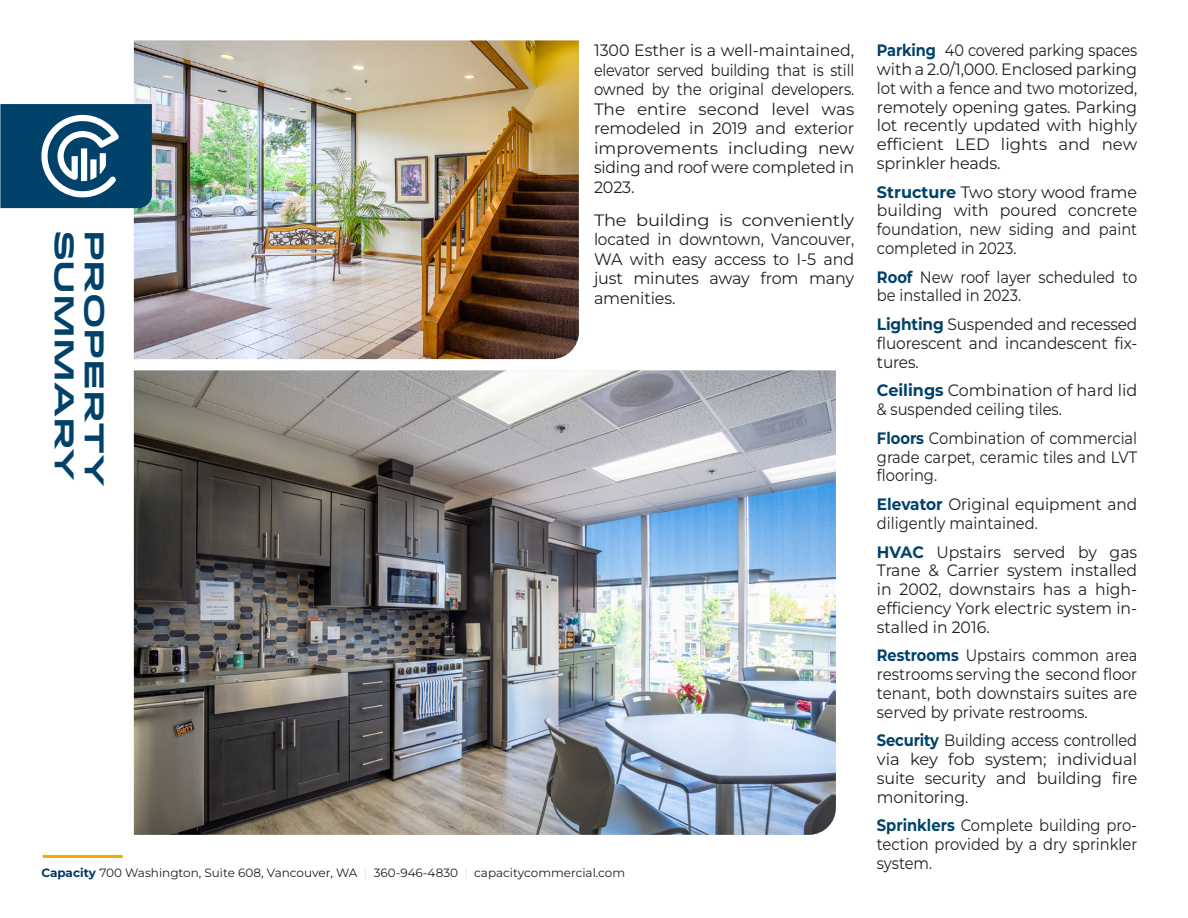
<style>
.page{position:relative;width:1188px;height:918px;background:#fff}
.page>*{position:absolute;margin:0;border:0;box-sizing:border-box;transform-origin:0 0}
.t1{font:700 27px "Idlewild";color:#01426a}
.t2{font:16.5px/18.8px "Montserrat";color:#231f20;text-align:justify;scale:.88 1}
.t3{font:16.5px/18.8px "Montserrat";color:#231f20;text-align:justify;scale:.89 1}
.t4{font:16.5px/19.5px "Montserrat";color:#231f20;text-align:justify;scale:.96 1}
.t5{font:16.5px/18.8px "Montserrat";color:#231f20;text-align:justify}
.t6{font:16.5px/18.8px "Montserrat";color:#231f20;text-align:justify;scale:.95 1}
.t7{font:16.5px/18.8px "Montserrat";color:#231f20;text-align:justify;scale:.93 1}
.t8{font:16.5px/19.5px "Montserrat";color:#231f20;text-align:justify;scale:1.08 1}
.t9{font:12px "Montserrat";color:#231f20}
.s1{font-weight:700;color:#003863}
.s2{color:#d9e1e2}
.s3{font-weight:700;color:#01426a}
</style>
<div class="page">
<hr style="left:43px;top:855px;width:80px;height:3px;background:#f2a900">
<img style="left:134px;top:40px;width:445px;height:319px">
<svg style="left:0;top:104px;width:152px;height:104px;background:#285f81"></svg>
<img style="left:134px;top:370px;width:702px;height:465px">
<p class="t1" style="left:85px;top:230px;width:252px;rotate:90deg">summary</p>
<p class="t1" style="left:115px;top:230px;width:258px;rotate:90deg">property</p>
<p class="t4" style="left:594px;top:40px;width:273px">1300 Esther is a well-maintained, elevator served building that is still owned by the original developers.<br>The entire second level was remodeled in 2019 and exterior improvements including new siding and roof were completed in 2023.</p>
<p class="t8" style="left:594px;top:210px;width:243px">The building is conveniently located in downtown, Vancouver, WA with easy access to I-5 and just minutes away from many amenities.</p>
<p class="t9" style="left:41px;top:865px;width:585px"><span class="s1">Capacity</span> 700 Washington, Suite 608, Vancouver, WA <span class="s2">|</span> 360-946-4830 <span class="s2">|</span> capacitycommercial.com</p>
<p class="t2" style="left:877px;top:41px;width:297px"><span class="s3">Parking</span> 40 covered parking spaces with a 2.0/1,000. Enclosed parking lot with a fence and two motorized, remotely opening gates. Parking lot recently updated with highly efficient LED lights and new sprinkler heads.</p>
<p class="t5" style="left:877px;top:182px;width:262px"><span class="s3">Structure</span> Two story wood frame building with poured concrete foundation, new siding and paint completed in 2023.</p>
<p class="t3" style="left:877px;top:267px;width:294px"><span class="s3">Roof</span> New roof layer scheduled to be installed in 2023.</p>
<p class="t7" style="left:877px;top:315px;width:281px"><span class="s3">Lighting</span> Suspended and recessed fluorescent and incandescent fix&shy;tures.</p>
<p class="t5" style="left:877px;top:381px;width:262px"><span class="s3">Ceilings</span> Combination of hard lid &amp; suspended ceiling tiles.</p>
<p class="t3" style="left:877px;top:428px;width:294px"><span class="s3">Floors</span> Combination of commercial grade carpet, ceramic tiles and LVT flooring.</p>
<p class="t7" style="left:877px;top:495px;width:281px"><span class="s3">Elevator</span> Original equipment and diligently maintained.</p>
<p class="t6" style="left:877px;top:542px;width:275px"><span class="s3">HVAC</span> Upstairs served by gas Trane &amp; Carrier system installed in 2002, downstairs has a high&shy;efficiency York electric system in&shy;stalled in 2016.</p>
<p class="t2" style="left:877px;top:646px;width:297px"><span class="s3">Restrooms</span> Upstairs common area restrooms serving the second floor tenant, both downstairs suites are served by private restrooms.</p>
<p class="t3" style="left:877px;top:731px;width:294px"><span class="s3">Security</span> Building access controlled via key fob system; individual suite security and building fire monitoring.</p>
<p class="t3" style="left:877px;top:816px;width:294px"><span class="s3">Sprinklers</span> Complete building pro&shy;tection provided by a dry sprinkler system.</p>
</div>
